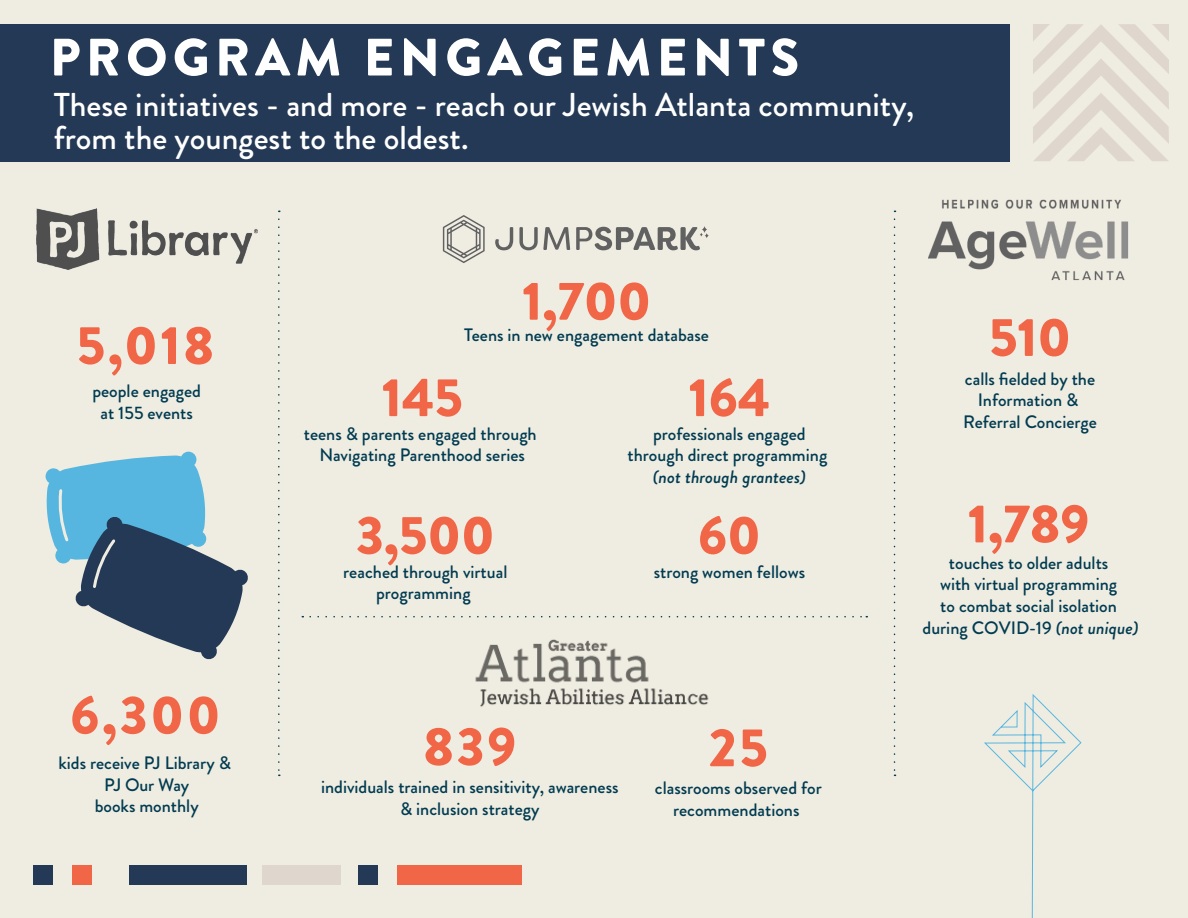
<style>
.page{position:relative;width:1188px;height:918px;background:#efece1}
.page>*{position:absolute;margin:0;border:0;box-sizing:border-box;transform-origin:0 0}
.t1{font:900 54px "Brandon Grotesque";color:#f16647}
.t2{font:900 52.5px "Brandon Grotesque";letter-spacing:.1em;color:#fff}
.t3{font:500 33px/33px "Brandon Grotesque";color:#fff}
.t4{font:500 18px/21.6px "Brandon Grotesque";color:#003b51;text-align:center}
.t5{font:italic 500 18px "Brandon Grotesque";color:#003b51}
.s1{font-style:italic}
</style>
<div class="page">
<div style="left:262px;top:865px;width:78px;height:20px;background:#dfd7cd"></div>
<div style="left:358px;top:865px;width:20px;height:20px;background:#243955"></div>
<div style="left:397px;top:865px;width:124px;height:20px;background:#f16647"></div>
<div style="left:33px;top:865px;width:20px;height:20px;background:#243955"></div>
<div style="left:72px;top:865px;width:20px;height:20px;background:#f16647"></div>
<div style="left:129px;top:865px;width:118px;height:20px;background:#243955"></div>
<svg style="left:1033px;top:24px;width:136px;height:137px"></svg>
<div style="left:0;top:24px;width:1010px;height:137px;background:#243955"></div>
<svg style="left:894px;top:219px;width:2px;height:557px"></svg>
<svg style="left:278px;top:219px;width:2px;height:557px"></svg>
<svg style="left:310px;top:616px;width:557px;height:1px"></svg>
<svg style="left:45px;top:451px;width:203px;height:209px"></svg>
<img style="left:36px;top:209px;width:221px;height:60px">
<svg style="left:495px;top:226px;width:214px;height:24px"></svg>
<svg style="left:443px;top:215px;width:42px;height:48px"></svg>
<svg style="left:984px;top:694px;width:98px;height:224px"></svg>
<img style="left:475px;top:639px;width:234px;height:68px">
<img style="left:928px;top:199px;width:201px;height:81px">
<h2 class="t2" style="left:50px;top:20px;width:751px">PROGRAM ENGAGEMENTS</h2>
<h3 class="t3" style="left:54px;top:89px;width:862px">These initiatives - and more - reach our Jewish Atlanta community, from the youngest to the oldest.</h3>
<h1 class="t1" style="left:77px;top:307px;width:139px">5,018</h1>
<p class="t4" style="left:92px;top:381px;width:110px">people engaged at 155 events</p>
<h1 class="t1" style="left:70px;top:677px;width:152px">6,300</h1>
<p class="t4" style="left:58px;top:752px;width:174px">kids receive PJ Library &amp;<br>PJ Our Way<br>books monthly</p>
<h1 class="t1" style="left:522px;top:263px;width:130px">1,700</h1>
<p class="t4" style="left:464px;top:325px;width:246px">Teens in new engagement database</p>
<h1 class="t1" style="left:382px;top:359px;width:83px">145</h1>
<p class="t4" style="left:304px;top:423px;width:234px">teens &amp; parents engaged through<br>Navigating Parenthood series</p>
<h1 class="t1" style="left:356px;top:497px;width:140px">3,500</h1>
<p class="t4" style="left:343px;top:561px;width:166px">reached through virtual programming</p>
<h1 class="t1" style="left:689px;top:359px;width:83px">164</h1>
<p class="t4" style="left:628px;top:423px;width:201px">professionals engaged through direct programming</p>
<p class="t5" style="left:653px;top:464px;width:155px">(not through grantees)</p>
<h1 class="t1" style="left:698px;top:497px;width:64px">60</h1>
<p class="t4" style="left:654px;top:561px;width:153px">strong women fellows</p>
<h1 class="t1" style="left:423px;top:708px;width:94px">839</h1>
<p class="t4" style="left:321px;top:776px;width:299px">individuals trained in sensitivity, awareness &amp; inclusion strategy</p>
<h1 class="t1" style="left:709px;top:709px;width:60px">25</h1>
<p class="t4" style="left:655px;top:778px;width:168px">classrooms observed for recommendations</p>
<h1 class="t1" style="left:989px;top:299px;width:83px">510</h1>
<p class="t4" style="left:963px;top:368px;width:135px">calls fielded by the<br>Information &amp;<br>Referral Concierge</p>
<h1 class="t1" style="left:968px;top:486px;width:123px">1,789</h1>
<p class="t4" style="left:923px;top:552px;width:218px">touches to older adults<br>with virtual programming<br>to combat social isolation during COVID-19 <span class="s1">(not unique)</span></p>
</div>
